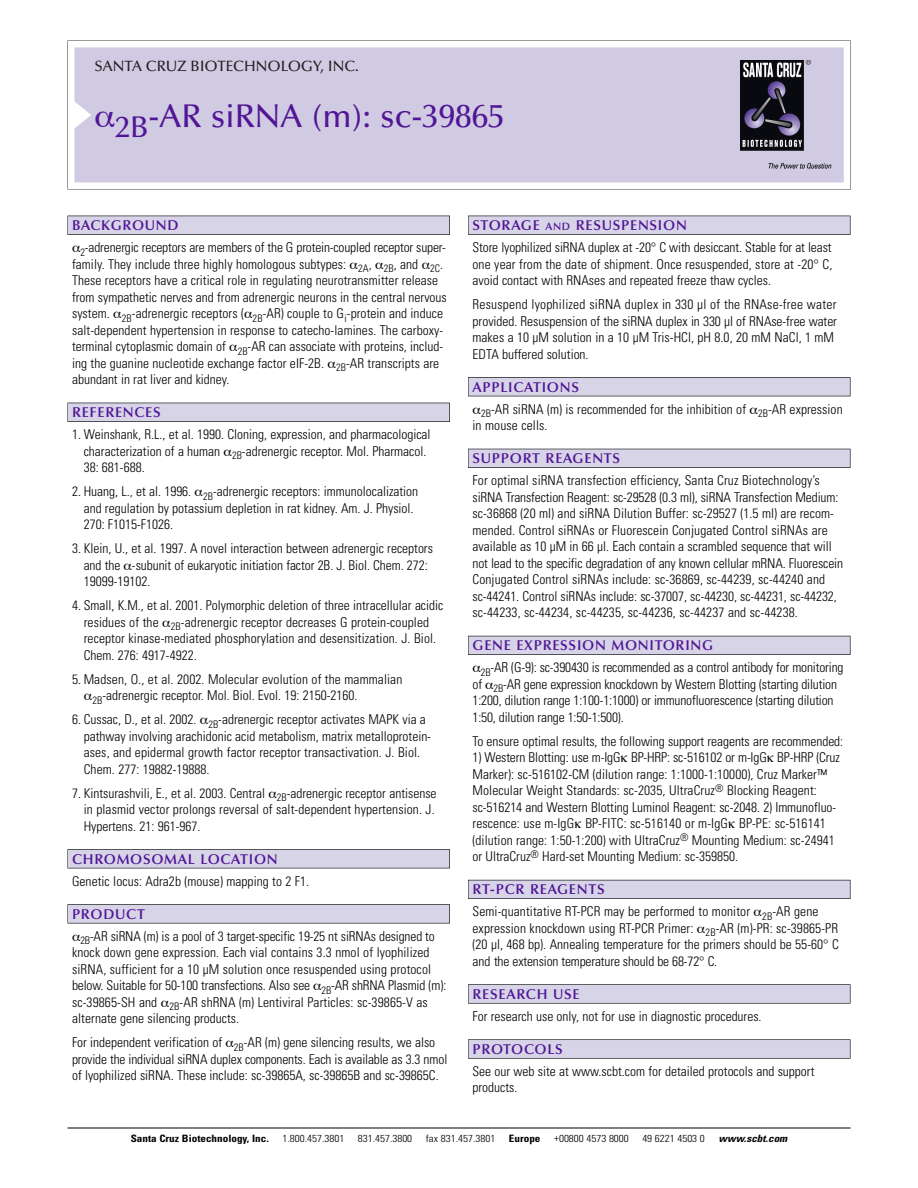
<style>
.page{position:relative;width:918px;height:1188px;background:#fff}
.page>*{position:absolute;margin:0;border:0;box-sizing:border-box;transform-origin:0 0}
.t1{font:500 33px "Optima";color:#511695}
.t2{font:500 15px "Optima";color:#231f20}
.t3{font:600 14.25px "Optima";letter-spacing:.05em;color:#511695}
.t4{font:300 condensed 13.5px/16.5px "Univers";color:#000}
.t5{font:300 condensed 10.2px "Univers";color:#000;scale:1.1 1}
.t6{font:700 condensed 10.2px "Univers";color:#000;scale:1.1 1}
.t7{font:italic 700 condensed 10.2px "Univers";color:#000;scale:1.1 1}
.s1{font-size:10.65px}
</style>
<div class="page">
<svg style="left:68px;top:40px;width:783px;height:149px"></svg>
<div style="left:74px;top:47px;width:770px;height:135px;background:#d1cae3"></div>
<img style="left:741px;top:60px;width:90px;height:108px">
<div style="left:68px;top:216px;width:382px;height:19px;background:#535256"></div>
<div style="left:68px;top:216px;width:381px;height:18px;background:#d7d4e8"></div>
<div style="left:68px;top:403px;width:382px;height:19px;background:#525156"></div>
<div style="left:68px;top:403px;width:381px;height:18px;background:#d7d4e8"></div>
<div style="left:68px;top:849px;width:382px;height:19px;background:#545357"></div>
<div style="left:68px;top:850px;width:381px;height:18px;background:#d7d4e8"></div>
<div style="left:68px;top:904px;width:382px;height:19px;background:#575659"></div>
<div style="left:68px;top:905px;width:381px;height:18px;background:#d7d4e8"></div>
<div style="left:468px;top:216px;width:382px;height:19px;background:#535256"></div>
<div style="left:468px;top:216px;width:382px;height:18px;background:#d7d4e8"></div>
<div style="left:468px;top:377px;width:382px;height:19px;background:#515155"></div>
<div style="left:468px;top:378px;width:382px;height:18px;background:#d7d4e8"></div>
<div style="left:468px;top:449px;width:382px;height:19px;background:#515057"></div>
<div style="left:468px;top:449px;width:382px;height:18px;background:#d7d4e8"></div>
<div style="left:468px;top:636px;width:382px;height:19px;background:#535259"></div>
<div style="left:468px;top:636px;width:382px;height:18px;background:#d7d4e8"></div>
<div style="left:468px;top:880px;width:382px;height:19px;background:#595860"></div>
<div style="left:468px;top:880px;width:382px;height:18px;background:#d7d4e8"></div>
<div style="left:468px;top:984px;width:382px;height:20px;background:#676767"></div>
<div style="left:468px;top:985px;width:382px;height:18px;background:#d7d4e8"></div>
<div style="left:468px;top:1039px;width:382px;height:20px;background:#666"></div>
<div style="left:468px;top:1040px;width:382px;height:18px;background:#d7d4e8"></div>
<hr style="left:68px;top:1128px;width:782px;height:1px;background:#000">
<svg style="left:96px;top:112px;width:18px;height:16px"></svg>
<p class="t2" style="left:94px;top:60px;width:266px">SANTA CRUZ BIOTECHNOLOGY, INC.</p>
<p class="t1" style="left:115px;top:102px;width:391px"><sub>2B</sub>-AR siRNA (m): sc-39865</p>
<p class="t3" style="left:72px;top:219px;width:108px">BACKGROUND</p>
<p class="t4" style="left:72px;top:240px;width:376px;text-indent:8px"><sub>2</sub>-adrenergic receptors are members of the G protein-coupled receptor super&shy;family. They include three highly homologous subtypes: <sub>2A</sub>, <sub>2B</sub>, and <sub>2C</sub>.<br>These receptors have a critical role in regulating neurotransmitter release from sympathetic nerves and from adrenergic neurons in the central nervous system. <sub>2B</sub>-adrenergic receptors ( <sub>2B</sub>-AR) couple to G<sub>i</sub>-protein and induce salt-dependent hypertension in response to catecho-lamines. The carboxy&shy;terminal cytoplasmic domain of <sub>2B</sub>-AR can associate with proteins, includ&shy;ing the guanine nucleotide exchange factor eIF-2B. <sub>2B</sub>-AR transcripts are abundant in rat liver and kidney.</p>
<p class="t3" style="left:72px;top:406px;width:90px">REFERENCES</p>
<p class="t4" style="left:84px;top:427px;width:348px;text-indent:-12px">1. Weinshank, R.L., et al. 1990. Cloning, expression, and pharmacological characterization of a human <sub>2B</sub>-adrenergic receptor. Mol. Pharmacol.<br>38: 681-688.</p>
<p class="t4" style="left:84px;top:484px;width:336px;text-indent:-12px">2. Huang, L., et al. 1996. <sub>2B</sub>-adrenergic receptors: immunolocalization and regulation by potassium depletion in rat kidney. Am. J. Physiol.<br>270: F1015-F1026.</p>
<p class="t4" style="left:84px;top:541px;width:351px;text-indent:-12px">3. Klein, U., et al. 1997. A novel interaction between adrenergic receptors and the -subunit of eukaryotic initiation factor 2B. J. Biol. Chem. 272:<br>19099-19102.</p>
<p class="t4" style="left:84px;top:598px;width:361px;text-indent:-12px">4. Small, K.M., et al. 2001. Polymorphic deletion of three intracellular acidic residues of the <sub>2B</sub>-adrenergic receptor decreases G protein-coupled receptor kinase-mediated phosphorylation and desensitization. J. Biol.<br>Chem. 276: 4917-4922.</p>
<p class="t4" style="left:92px;top:672px;width:312px;text-indent:-20px">5. Madsen, O., et al. 2002. Molecular evolution of the mammalian<br><sub>2B</sub>-adrenergic receptor. Mol. Biol. Evol. 19: 2150-2160.</p>
<p class="t4" style="left:84px;top:712px;width:349px;text-indent:-12px">6. Cussac, D., et al. 2002. <sub>2B</sub>-adrenergic receptor activates MAPK via a pathway involving arachidonic acid metabolism, matrix metalloprotein&shy;ases, and epidermal growth factor receptor transactivation. J. Biol.<br>Chem. 277: 19882-19888.</p>
<p class="t4" style="left:84px;top:786px;width:354px;text-indent:-12px">7. Kintsurashvili, E., et al. 2003. Central <sub>2B</sub>-adrenergic receptor antisense in plasmid vector prolongs reversal of salt-dependent hypertension. J.<br>Hypertens. 21: 961-967.</p>
<p class="t3" style="left:72px;top:853px;width:207px">CHROMOSOMAL LOCATION</p>
<p class="t4" style="left:72px;top:874px;width:239px">Genetic locus: Adra2b (mouse) mapping to 2 F1.</p>
<p class="t3" style="left:72px;top:908px;width:74px">PRODUCT</p>
<p class="t4" style="left:72px;top:929px;width:376px;text-indent:8px"><sub>2B</sub>-AR siRNA (m) is a pool of 3 target-specific 19-25 nt siRNAs designed to knock down gene expression. Each vial contains 3.3 nmol of lyophilized siRNA, sufficient for a 10 µM solution once resuspended using protocol below. Suitable for 50-100 transfections. Also see <sub>2B</sub>-AR shRNA Plasmid (m): sc-39865-SH and <sub>2B</sub>-AR shRNA (m) Lentiviral Particles: sc-39865-V as alternate gene silencing products.</p>
<p class="t4" style="left:72px;top:1036px;width:377px">For independent verification of <sub>2B</sub>-AR (m) gene silencing results, we also provide the individual siRNA duplex components. Each is available as 3.3 nmol of lyophilized siRNA. These include: sc-39865A, sc-39865B and sc-39865C.</p>
<p class="t3" style="left:473px;top:219px;width:216px">STORAGE <span class="s1">AND</span> RESUSPENSION</p>
<p class="t4" style="left:473px;top:240px;width:361px;text-align:justify">Store lyophilized siRNA duplex at -20° C with desiccant. Stable for at least one year from the date of shipment. Once resuspended, store at -20° C, avoid contact with RNAses and repeated freeze thaw cycles.</p>
<p class="t4" style="left:473px;top:297px;width:366px">Resuspend lyophilized siRNA duplex in 330 µl of the RNAse-free water provided. Resuspension of the siRNA duplex in 330 µl of RNAse-free water makes a 10 µM solution in a 10 µM Tris-HCl, pH 8.0, 20 mM NaCl, 1 mM EDTA buffered solution.</p>
<p class="t3" style="left:473px;top:381px;width:108px">APPLICATIONS</p>
<p class="t4" style="left:473px;top:402px;width:372px;text-indent:9px"><sub>2B</sub>-AR siRNA (m) is recommended for the inhibition of <sub>2B</sub>-AR expression in mouse cells.</p>
<p class="t3" style="left:473px;top:452px;width:149px">SUPPORT REAGENTS</p>
<p class="t4" style="left:473px;top:474px;width:372px">For optimal siRNA transfection efficiency, Santa Cruz Biotechnology’s siRNA Transfection Reagent: sc-29528 (0.3 ml), siRNA Transfection Medium: sc-36868 (20 ml) and siRNA Dilution Buffer: sc-29527 (1.5 ml) are recom&shy;mended. Control siRNAs or Fluorescein Conjugated Control siRNAs are available as 10 µM in 66 µl. Each contain a scrambled sequence that will not lead to the specific degradation of any known cellular mRNA. Fluorescein Conjugated Control siRNAs include: sc-36869, sc-44239, sc-44240 and sc-44241. Control siRNAs include: sc-37007, sc-44230, sc-44231, sc-44232, sc-44233, sc-44234, sc-44235, sc-44236, sc-44237 and sc-44238.</p>
<p class="t3" style="left:473px;top:639px;width:242px">GENE EXPRESSION MONITORING</p>
<p class="t4" style="left:473px;top:661px;width:372px;text-indent:8px"><sub>2B</sub>-AR (G-9): sc-390430 is recommended as a control antibody for monitoring of <sub>2B</sub>-AR gene expression knockdown by Western Blotting (starting dilution 1:200, dilution range 1:100-1:1000) or immunofluorescence (starting dilution 1:50, dilution range 1:50-1:500).</p>
<p class="t4" style="left:473px;top:734px;width:372px">To ensure optimal results, the following support reagents are recommended:</p>
<p class="t4" style="left:473px;top:751px;width:369px">1) Western Blotting: use m-IgG BP-HRP: sc-516102 or m-IgG BP-HRP (Cruz Marker): sc-516102-CM (dilution range: 1:1000-1:10000), Cruz Marker™ Molecular Weight Standards: sc-2035, UltraCruz<sup>®</sup> Blocking Reagent: sc-516214 and Western Blotting Luminol Reagent: sc-2048. 2) Immunofluo&shy;rescence: use m-IgG BP-FITC: sc-516140 or m-IgG BP-PE: sc-516141 (dilution range: 1:50-1:200) with UltraCruz<sup>®</sup> Mounting Medium: sc-24941 or UltraCruz<sup>®</sup> Hard-set Mounting Medium: sc-359850.</p>
<p class="t3" style="left:473px;top:883px;width:134px">RT-PCR REAGENTS</p>
<p class="t4" style="left:473px;top:905px;width:368px">Semi-quantitative RT-PCR may be performed to monitor <sub>2B</sub>-AR gene expression knockdown using RT-PCR Primer: <sub>2B</sub>-AR (m)-PR: sc-39865-PR (20 µl, 468 bp). Annealing temperature for the primers should be 55-60° C and the extension temperature should be 68-72° C.</p>
<p class="t3" style="left:473px;top:988px;width:109px">RESEARCH USE</p>
<p class="t4" style="left:473px;top:1009px;width:291px">For research use only, not for use in diagnostic procedures.</p>
<p class="t3" style="left:473px;top:1043px;width:92px">PROTOCOLS</p>
<p class="t4" style="left:473px;top:1064px;width:343px">See our web site at www.scbt.com for detailed protocols and support products.</p>
<p class="t6" style="left:131px;top:1135px;width:127px">Santa Cruz Biotechnology, Inc.</p>
<p class="t5" style="left:282px;top:1135px;width:58px">1.800.457.3801</p>
<p class="t5" style="left:358px;top:1135px;width:51px">831.457.3800</p>
<p class="t5" style="left:426px;top:1135px;width:65px">fax 831.457.3801</p>
<p class="t6" style="left:509px;top:1135px;width:30px">Europe</p>
<p class="t5" style="left:554px;top:1135px;width:69px">+00800 4573 8000</p>
<p class="t5" style="left:642px;top:1135px;width:58px">49 6221 4503 0</p>
<p class="t7" style="left:719px;top:1135px;width:66px">www.scbt.com</p>
</div>
